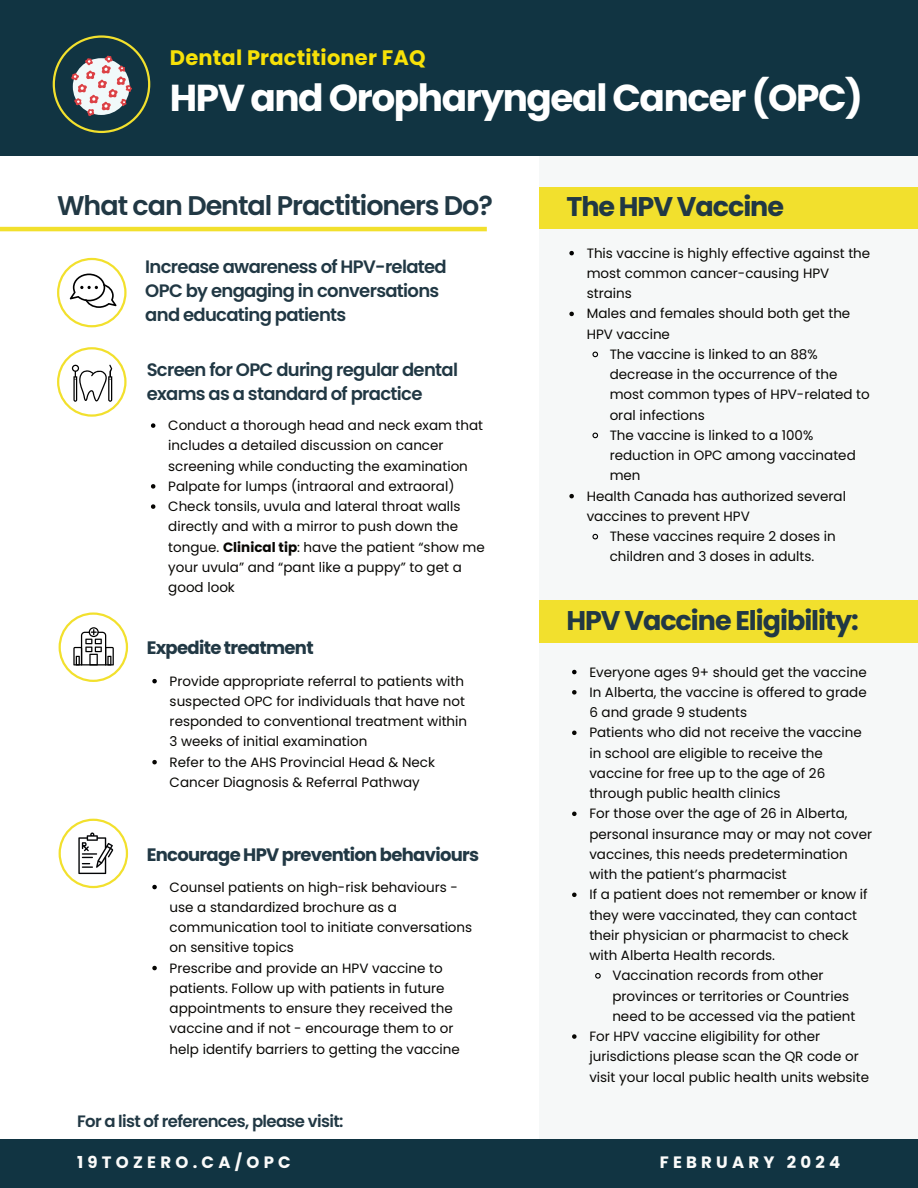
<style>
.page{position:relative;width:918px;height:1188px;background:#fff}
.page>*{position:absolute;margin:0;border:0;box-sizing:border-box;transform-origin:0 0}
.t1{font:700 37.5px "Poppins";letter-spacing:-.04em;color:#fff}
.t2{font:700 27px "Poppins";letter-spacing:-.04em;color:#213844}
.t3{font:600 27px "Poppins";letter-spacing:-.04em;color:#213844}
.t4{font:700 21px "Poppins";letter-spacing:.01em;color:#f7e108}
.t5{font:600 18px/23.7px "Poppins";letter-spacing:-.04em;color:#213844}
.t6{font:700 18px "Poppins";letter-spacing:-.04em;color:#213844}
.t7{font:600 16.5px "Poppins";letter-spacing:-.04em;color:#213844}
.t8{font:700 16.5px "Poppins";letter-spacing:.26em;color:#fbfbfa}
.t9{font:13.5px/20.2px "Poppins";color:#080704}
.s1{font-weight:700}
</style>
<div class="page">
<svg style="left:151px;top:423px;width:4px;height:5px"></svg>
<svg style="left:151px;top:484px;width:4px;height:5px"></svg>
<svg style="left:151px;top:504px;width:4px;height:5px"></svg>
<div style="left:0;top:1139px;width:918px;height:49px;background:#113442"></div>
<div style="left:540px;top:156px;width:378px;height:983px;background:#f6f8f8"></div>
<svg style="left:57px;top:258px;width:70px;height:69px"></svg>
<svg style="left:57px;top:347px;width:70px;height:70px"></svg>
<svg style="left:152px;top:679px;width:5px;height:4px"></svg>
<svg style="left:152px;top:760px;width:5px;height:4px"></svg>
<svg style="left:59px;top:612px;width:69px;height:70px"></svg>
<svg style="left:152px;top:885px;width:5px;height:4px"></svg>
<svg style="left:152px;top:966px;width:5px;height:4px"></svg>
<svg style="left:59px;top:819px;width:69px;height:69px"></svg>
<hr style="left:0;top:227px;width:487px;height:4px;background:#f2e02d">
<div style="left:539px;top:187px;width:379px;height:42px;background:#f2e02d"></div>
<svg style="left:569px;top:251px;width:5px;height:4px"></svg>
<svg style="left:569px;top:312px;width:5px;height:4px"></svg>
<svg style="left:592px;top:351px;width:7px;height:7px"></svg>
<svg style="left:592px;top:432px;width:7px;height:7px"></svg>
<svg style="left:569px;top:494px;width:5px;height:4px"></svg>
<svg style="left:592px;top:533px;width:7px;height:7px"></svg>
<svg style="left:572px;top:670px;width:5px;height:4px"></svg>
<svg style="left:572px;top:690px;width:5px;height:5px"></svg>
<svg style="left:572px;top:731px;width:5px;height:4px"></svg>
<svg style="left:572px;top:812px;width:5px;height:4px"></svg>
<svg style="left:572px;top:893px;width:5px;height:4px"></svg>
<svg style="left:595px;top:973px;width:6px;height:6px"></svg>
<svg style="left:572px;top:1034px;width:5px;height:5px"></svg>
<div style="left:539px;top:600px;width:379px;height:43px;background:#f2e02d"></div>
<div style="left:0;top:0;width:918px;height:156px;background:#113442"></div>
<svg style="left:53px;top:35px;width:97px;height:98px"></svg>
<h3 class="t4" style="left:170px;top:46px;width:257px">Dental Practitioner FAQ</h3>
<h1 class="t1" style="left:170px;top:76px;width:695px">HPV and Oropharyngeal Cancer (OPC)</h1>
<h2 class="t3" style="left:57px;top:190px;width:438px">What can Dental Practitioners Do?</h2>
<h3 class="t5" style="left:145px;top:255px;width:303px">Increase awareness of HPV-related<br>OPC by engaging in conversations and educating patients</h3>
<h3 class="t5" style="left:147px;top:358px;width:313px">Screen for OPC during regular dental exams as a standard of practice</h3>
<p class="t9" style="left:168px;top:415px;width:318px">Conduct a thorough head and neck exam that includes a detailed discussion on cancer screening while conducting the examination Palpate for lumps (intraoral and extraoral)<br>Check tonsils, uvula and lateral throat walls directly and with a mirror to push down the tongue. <span class="s1">Clinical tip</span>: have the patient “show me your uvula” and “pant like a puppy” to get a good look</p>
<h3 class="t6" style="left:147px;top:638px;width:168px">Expedite treatment</h3>
<p class="t9" style="left:170px;top:671px;width:299px">Provide appropriate referral to patients with suspected OPC for individuals that have not responded to conventional treatment within 3 weeks of initial examination<br>Refer to the AHS Provincial Head &amp; Neck Cancer Diagnosis &amp; Referral Pathway</p>
<h3 class="t6" style="left:147px;top:844px;width:334px">Encourage HPV prevention behaviours</h3>
<p class="t9" style="left:170px;top:877px;width:304px">Counsel patients on high-risk behaviours - use a standardized brochure as a communication tool to initiate conversations on sensitive topics<br>Prescribe and provide an HPV vaccine to patients. Follow up with patients in future appointments to ensure they received the vaccine and if not - encourage them to or help identify barriers to getting the vaccine</p>
<p class="t7" style="left:77px;top:1111px;width:268px">For a list of references, please visit:</p>
<h2 class="t2" style="left:566px;top:191px;width:219px">The HPV Vaccine</h2>
<p class="t9" style="left:587px;top:243px;width:285px">This vaccine is highly effective against the</p>
<p class="t9" style="left:587px;top:263px;width:244px">most common cancer-causing HPV</p>
<p class="t9" style="left:587px;top:283px;width:47px">strains</p>
<p class="t9" style="left:587px;top:304px;width:265px">Males and females should both get the</p>
<p class="t9" style="left:587px;top:324px;width:85px">HPV vaccine</p>
<p class="t9" style="left:610px;top:344px;width:210px">The vaccine is linked to an 88%</p>
<p class="t9" style="left:610px;top:364px;width:229px">decrease in the occurrence of the</p>
<p class="t9" style="left:610px;top:385px;width:262px">most common types of HPV-related to</p>
<p class="t9" style="left:610px;top:405px;width:97px">oral infections</p>
<p class="t9" style="left:610px;top:425px;width:205px">The vaccine is linked to a 100%</p>
<p class="t9" style="left:610px;top:445px;width:248px">reduction in OPC among vaccinated</p>
<p class="t9" style="left:610px;top:466px;width:32px">men</p>
<p class="t9" style="left:587px;top:486px;width:261px">Health Canada has authorized several</p>
<p class="t9" style="left:587px;top:506px;width:165px">vaccines to prevent HPV</p>
<p class="t9" style="left:610px;top:526px;width:228px">These vaccines require 2 doses in</p>
<p class="t9" style="left:610px;top:547px;width:206px">children and 3 doses in adults.</p>
<h2 class="t2" style="left:566px;top:605px;width:294px">HPV Vaccine Eligibility:</h2>
<p class="t9" style="left:589px;top:662px;width:279px">Everyone ages 9+ should get the vaccine</p>
<p class="t9" style="left:589px;top:682px;width:279px">In Alberta, the vaccine is offered to grade</p>
<p class="t9" style="left:589px;top:702px;width:159px">6 and grade 9 students</p>
<p class="t9" style="left:589px;top:723px;width:274px">Patients who did not receive the vaccine</p>
<p class="t9" style="left:589px;top:743px;width:235px">in school are eligible to receive the</p>
<p class="t9" style="left:589px;top:763px;width:237px">vaccine for free up to the age of 26</p>
<p class="t9" style="left:589px;top:783px;width:193px">through public health clinics</p>
<p class="t9" style="left:589px;top:804px;width:260px">For those over the age of 26 in Alberta,</p>
<p class="t9" style="left:589px;top:824px;width:284px">personal insurance may or may not cover</p>
<p class="t9" style="left:589px;top:844px;width:260px">vaccines, this needs predetermination</p>
<p class="t9" style="left:589px;top:864px;width:199px">with the patient’s pharmacist</p>
<p class="t9" style="left:589px;top:885px;width:280px">If a patient does not remember or know if</p>
<p class="t9" style="left:589px;top:905px;width:269px">they were vaccinated, they can contact</p>
<p class="t9" style="left:589px;top:925px;width:261px">their physician or pharmacist to check</p>
<p class="t9" style="left:589px;top:945px;width:187px">with Alberta Health records.</p>
<p class="t9" style="left:612px;top:966px;width:213px">Vaccination records from other</p>
<p class="t9" style="left:612px;top:986px;width:238px">provinces or territories or Countries</p>
<p class="t9" style="left:612px;top:1006px;width:245px">need to be accessed via the patient</p>
<p class="t9" style="left:589px;top:1026px;width:232px">For HPV vaccine eligibility for other</p>
<p class="t9" style="left:589px;top:1047px;width:271px">jurisdictions please scan the QR code or</p>
<p class="t9" style="left:589px;top:1067px;width:281px">visit your local public health units website</p>
<p class="t8" style="left:77px;top:1153px;width:215px">19TOZERO.CA/OPC</p>
<p class="t8" style="left:660px;top:1153px;width:182px">FEBRUARY 2024</p>
</div>
